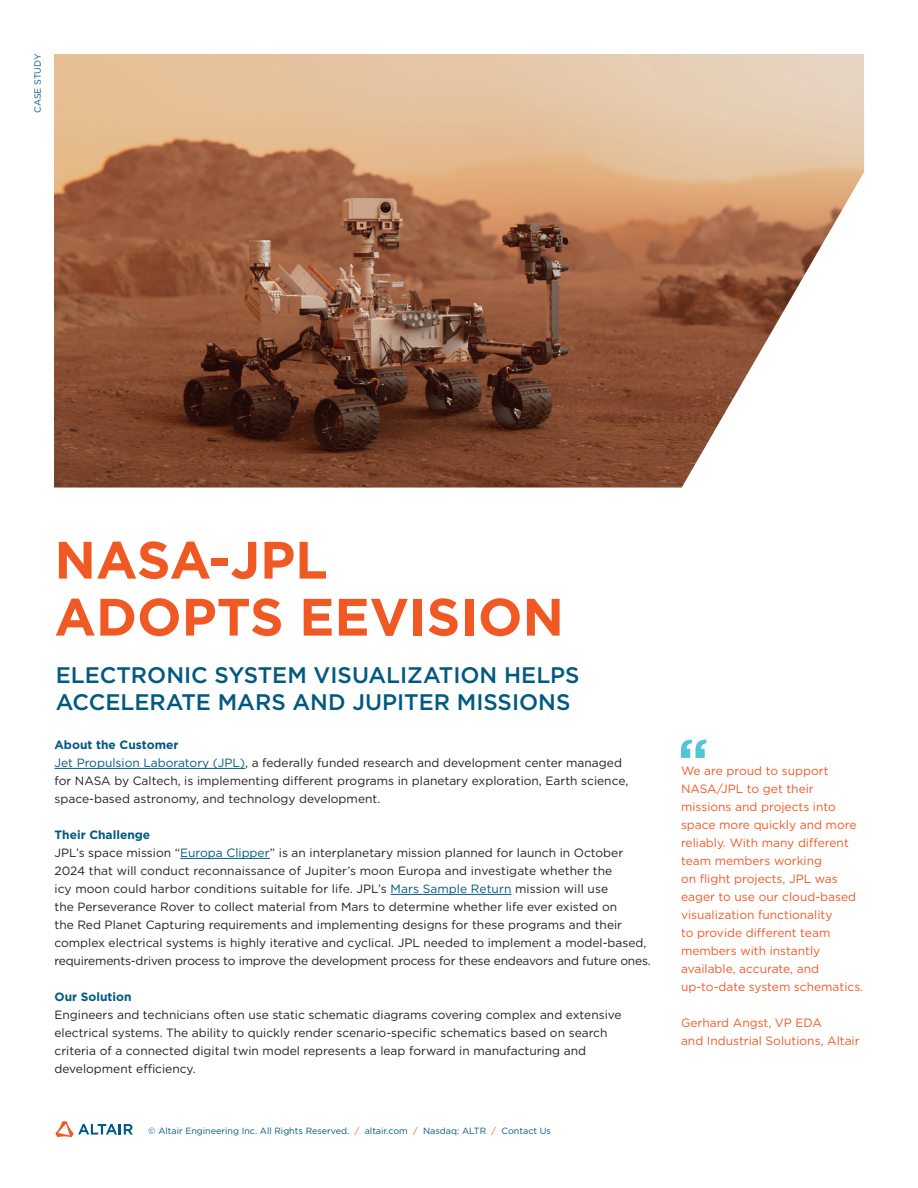
<style>
.page{position:relative;width:918px;height:1188px;background:#fff}
.page>*{position:absolute;margin:0;border:0;box-sizing:border-box;transform-origin:0 0}
.Headline{font:700 52.5px/57px "Gotham";color:#f15924}
.Sub-headline{font:500 22.5px/27px "Gotham";color:#005981}
.Body_Copy{font:12px/18px "Gotham";color:#231f20}
.Pull_Quote{font:12px/18px "Gotham";color:#f15924}
.Body_Copy-2{font:700 12px "Gotham";color:#005981}
.t1{font:9px "Gotham";color:#005981}
.s1{color:#005981}
.s2{color:#f15924}
</style>
<div class="page">
<svg style="left:55px;top:1121px;width:78px;height:16px"></svg>
<img style="left:54px;top:54px;width:810px;height:434px">
<hr style="left:54px;top:768px;width:191px;height:1px;background:#005981">
<hr style="left:180px;top:858px;width:90px;height:1px;background:#005981">
<hr style="left:391px;top:894px;width:120px;height:1px;background:#005981">
<svg style="left:681px;top:740px;width:26px;height:18px"></svg>
<p class="t1" style="left:32px;top:113px;width:61px;rotate:-90deg">CASE STUDY</p>
<p class="Headline" style="left:54px;top:531px;width:511px">NASA-JPL<br>ADOPTS EEVISION</p>
<p class="Sub-headline" style="left:56px;top:661px;width:525px">ELECTRONIC SYSTEM VISUALIZATION HELPS<br>ACCELERATE MARS AND JUPITER MISSIONS</p>
<p class="Body_Copy-2" style="left:54px;top:737px;width:126px">About the Customer</p>
<p class="Body_Copy" style="left:54px;top:754px;width:575px"><span class="s1">Jet Propulsion Laboratory (JPL)</span>, a federally funded research and development center managed for NASA by Caltech, is implementing different programs in planetary exploration, Earth science, space-based astronomy, and technology development.</p>
<p class="Body_Copy-2" style="left:54px;top:827px;width:97px">Their Challenge</p>
<p class="Body_Copy" style="left:54px;top:844px;width:598px">JPL’s space mission “<span class="s1">Europa Clipper</span>” is an interplanetary mission planned for launch in October 2024 that will conduct reconnaissance of Jupiter’s moon Europa and investigate whether the<br>icy moon could harbor conditions suitable for life. JPL’s <span class="s1">Mars Sample Return</span> mission will use<br>the Perseverance Rover to collect material from Mars to determine whether life ever existed on<br>the Red Planet Capturing requirements and implementing designs for these programs and their complex electrical systems is highly iterative and cyclical. JPL needed to implement a model-based, requirements-driven process to improve the development process for these endeavors and future ones.</p>
<p class="Body_Copy-2" style="left:54px;top:989px;width:79px">Our Solution</p>
<p class="Body_Copy" style="left:54px;top:1006px;width:569px">Engineers and technicians often use static schematic diagrams covering complex and extensive electrical systems. The ability to quickly render scenario-specific schematics based on search criteria of a connected digital twin model represents a leap forward in manufacturing and development efficiency.</p>
<p class="t1" style="left:148px;top:1125px;width:404px">© Altair Engineering Inc. All Rights Reserved. <span class="s2">/</span> altair.com <span class="s2">/</span> Nasdaq: ALTR <span class="s2">/</span> Contact Us</p>
<p class="Pull_Quote" style="left:681px;top:762px;width:184px">We are proud to support<br>NASA/JPL to get their missions and projects into space more quickly and more reliably. With many different team members working<br>on flight projects, JPL was eager to use our cloud-based visualization functionality<br>to provide different team members with instantly available, accurate, and up-to-date system schematics.</p>
<p class="Pull_Quote" style="left:681px;top:1014px;width:180px">Gerhard Angst, VP EDA<br>and Industrial Solutions, Altair</p>
</div>
